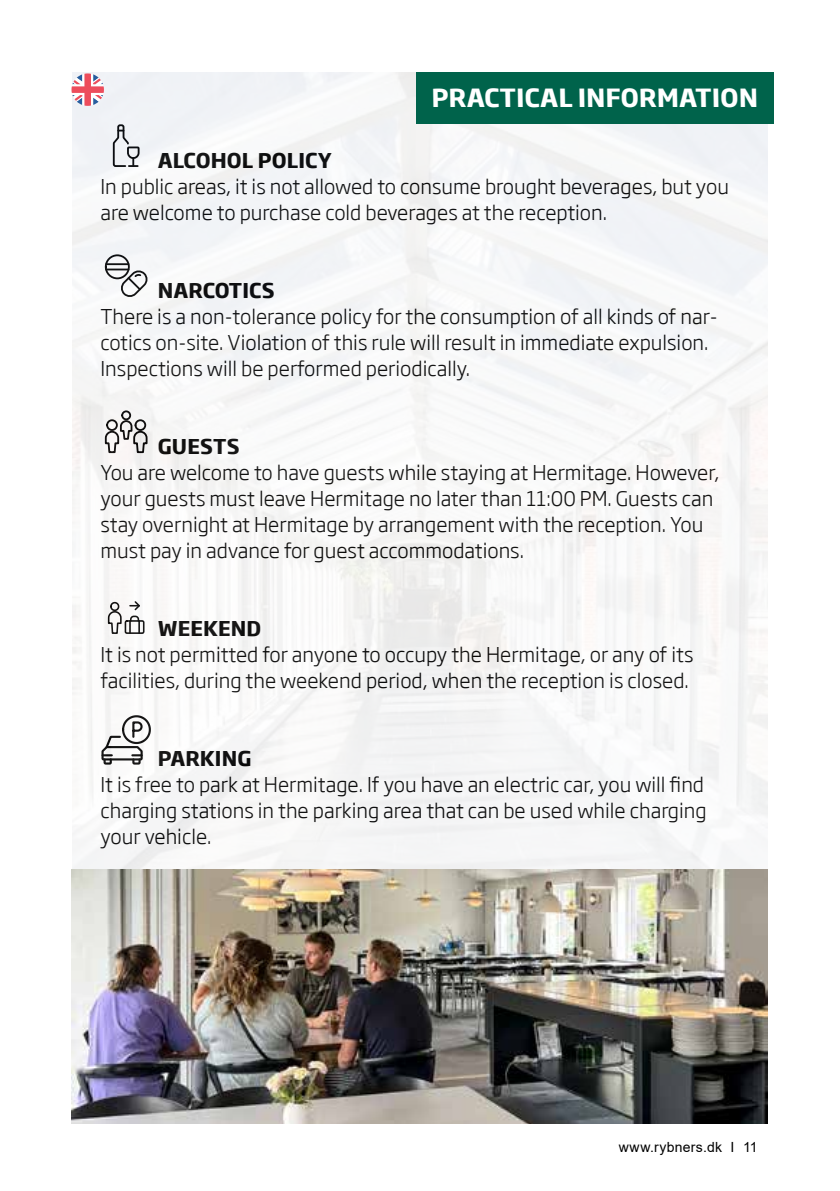
<style>
.page{position:relative;width:840px;height:1191px;background:#fff}
.page>*{position:absolute;margin:0;border:0;box-sizing:border-box;transform-origin:0 0}
.t1{font:700 24.6px "Soho Gothic Std";color:#fff}
.t2{font:300 20px/26px "Soho Gothic Std";color:#000}
.t3{font:700 20px "Soho Gothic Std";letter-spacing:.005em;color:#000}
.t4{font:14px "Arial";letter-spacing:.02em;color:#000}
</style>
<div class="page">
<div style="left:72px;top:72px;width:694px;height:1047px;background:#f7f7f7"></div>
<svg style="left:112px;top:124px;width:28px;height:43px"></svg>
<div style="left:105px;top:254px;width:25px;height:25px;border:2px solid #000;border-radius:50%"></div>
<svg style="left:118px;top:268px;width:30px;height:29px"></svg>
<hr style="left:106px;top:263px;width:22px;height:2px;background:#000">
<hr style="left:106px;top:268px;width:22px;height:2px;background:#000">
<div style="left:121px;top:410px;width:10px;height:10px;border:2px solid #000;border-radius:4px"></div>
<svg style="left:104px;top:419px;width:44px;height:35px"></svg>
<svg style="left:129px;top:601px;width:11px;height:30px"></svg>
<div style="left:125px;top:620px;width:19px;height:14px;border:2px solid #000;border-radius:2px"></div>
<svg style="left:107px;top:601px;width:15px;height:33px"></svg>
<svg style="left:101px;top:715px;width:50px;height:50px"></svg>
<div style="left:416px;top:72px;width:357px;height:51px;background:#00634b"></div>
<img style="left:71px;top:869px;width:695px;height:254px">
<svg style="left:71px;top:73px;width:33px;height:33px"></svg>
<p class="t1" style="left:431px;top:82px;width:328px">PRACTICAL INFORMATION</p>
<p class="t3" style="left:158px;top:147px;width:176px">ALCOHOL POLICY</p>
<p class="t2" style="left:100px;top:174px;width:629px">In public areas, it is not allowed to consume brought beverages, but you are welcome to purchase cold beverages at the reception.</p>
<p class="t3" style="left:158px;top:277px;width:118px">NARCOTICS</p>
<p class="t2" style="left:100px;top:304px;width:618px">There is a non-tolerance policy for the consumption of all kinds of nar&shy;cotics on-site. Violation of this rule will result in immediate expulsion.<br>Inspections will be performed periodically.</p>
<p class="t3" style="left:158px;top:433px;width:83px">GUESTS</p>
<p class="t2" style="left:100px;top:460px;width:620px">You are welcome to have guests while staying at Hermitage. However, your guests must leave Hermitage no later than 11:00 PM. Guests can stay overnight at Hermitage by arrangement with the reception. You must pay in advance for guest accommodations.</p>
<p class="t3" style="left:158px;top:615px;width:105px">WEEKEND</p>
<p class="t2" style="left:100px;top:642px;width:594px">It is not permitted for anyone to occupy the Hermitage, or any of its facilities, during the weekend period, when the reception is closed.</p>
<p class="t3" style="left:158px;top:745px;width:95px">PARKING</p>
<p class="t2" style="left:100px;top:772px;width:607px">It is free to park at Hermitage. If you have an electric car, you will find charging stations in the parking area that can be used while charging your vehicle.</p>
<p class="t4" style="left:618px;top:1137px;width:140px">www.rybners.dk I 11</p>
</div>
